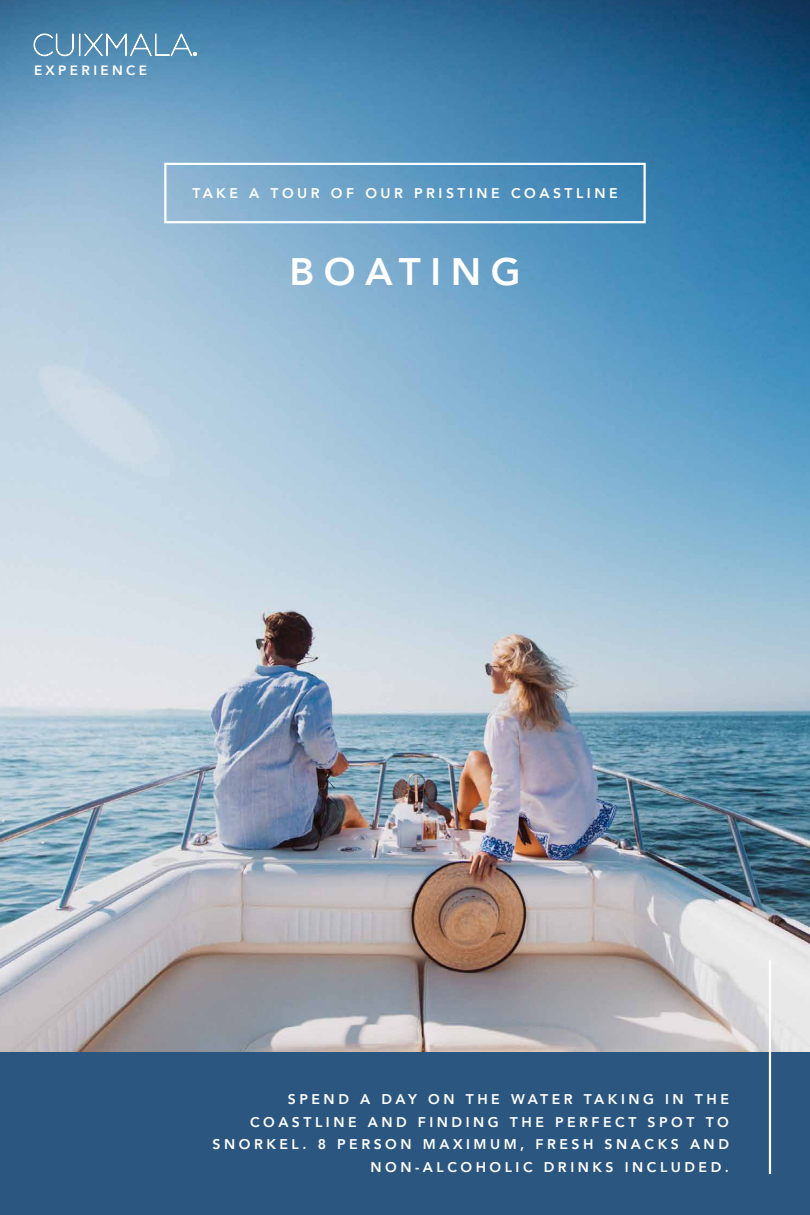
<style>
.page{position:relative;width:810px;height:1215px;background:#fff}
.page>*{position:absolute;margin:0;border:0;box-sizing:border-box;transform-origin:0 0}
.t1{font:800 38.25px "Avenir";letter-spacing:.25em;color:#fff}
.t2{font:800 13.95px/22.5px "Avenir";letter-spacing:.25em;color:#fff;text-align:right}
.t3{font:800 13.5px "Avenir";letter-spacing:.25em;color:#fff}
</style>
<div class="page">
<div style="left:0;top:1029px;width:810px;height:186px;background:#2b5680"></div>
<img style="left:0;top:0;width:810px;height:1051px">
<div style="left:164px;top:163px;width:482px;height:60px;border:2px solid #fff"></div>
<svg style="left:33px;top:32px;width:164px;height:26px;background:#699bbc"></svg>
<hr style="left:769px;top:960px;width:2px;height:214px;background:#fff">
<p class="t3" style="left:34px;top:59px;width:115px">EXPERIENCE</p>
<p class="t2" style="left:192px;top:182px;width:427px">TAKE A TOUR OF OUR PRISTINE COASTLINE</p>
<h1 class="t1" style="left:290px;top:241px;width:232px">BOATING</h1>
<p class="t2" style="left:213px;top:1088px;width:518px">SPEND A DAY ON THE WATER TAKING IN THE COASTLINE AND FINDING THE PERFECT SPOT TO SNORKEL. 8 PERSON MAXIMUM, FRESH SNACKS AND NON-ALCOHOLIC DRINKS INCLUDED.</p>
</div>
